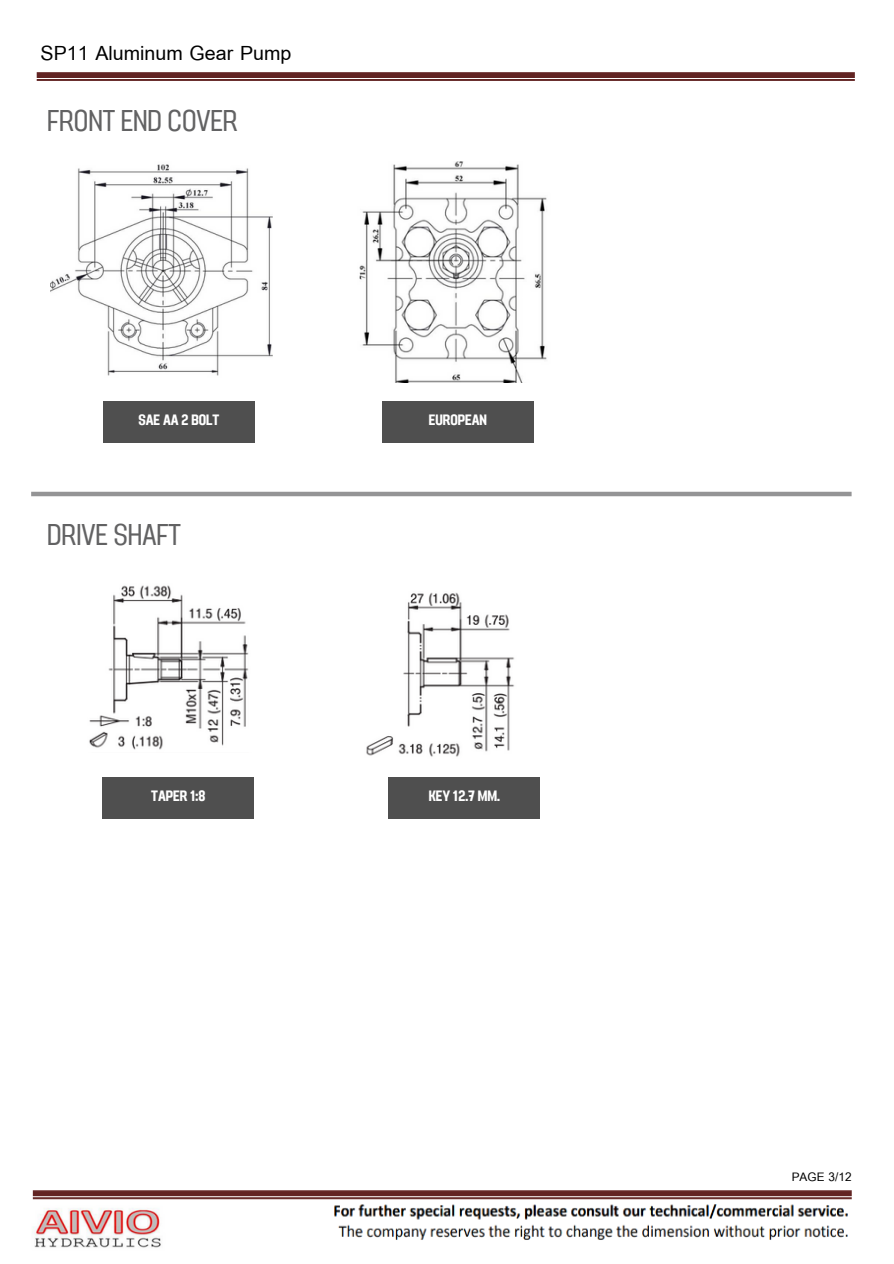
<style>
.page{position:relative;width:894px;height:1264px;background:#fff}
.page>*{position:absolute;margin:0;border:0;box-sizing:border-box;transform-origin:0 0}
.t1{font:30px "Adirek Sans 400";color:#626263}
.t2{font:700 30px "Cordia New";color:#000}
.t3{font:700 18px "Cordia New";color:#000}
.t4{font:15px "Adirek Sans 700";color:#fff}
</style>
<div class="page">
<img style="left:32px;top:1190px;width:820px;height:50px">
<img style="left:36px;top:72px;width:819px;height:9px">
<img style="left:32px;top:1204px;width:133px;height:44px">
<img style="left:51px;top:164px;width:221px;height:212px">
<img style="left:359px;top:161px;width:188px;height:222px">
<img style="left:89px;top:585px;width:160px;height:165px">
<img style="left:366px;top:592px;width:149px;height:165px">
<div style="left:382px;top:401px;width:151px;height:42px;background:#4f4f4f"></div>
<div style="left:103px;top:401px;width:151px;height:42px;background:#4f4f4f"></div>
<div style="left:103px;top:777px;width:151px;height:42px;background:#4f4f4f"></div>
<div style="left:388px;top:777px;width:152px;height:42px;background:#4f4f4f"></div>
<hr style="left:31px;top:492px;width:820px;height:4px;background:#949495">
<p class="t2" style="left:41px;top:35px;width:252px">SP11 Aluminum Gear Pump</p>
<p class="t1" style="left:47px;top:103px;width:192px">FRONT END COVER</p>
<h3 class="t4" style="left:138px;top:411px;width:82px">SAE AA 2 BOLT</h3>
<p class="t4" style="left:428px;top:411px;width:60px">EUROPEAN</p>
<p class="t1" style="left:47px;top:517px;width:135px">DRIVE SHAFT</p>
<p class="t4" style="left:151px;top:787px;width:56px">TAPER 1:8</p>
<p class="t4" style="left:428px;top:787px;width:73px">KEY 12.7 MM.</p>
<p class="t3" style="left:791px;top:1165px;width:61px">PAGE 3/12</p>
</div>
